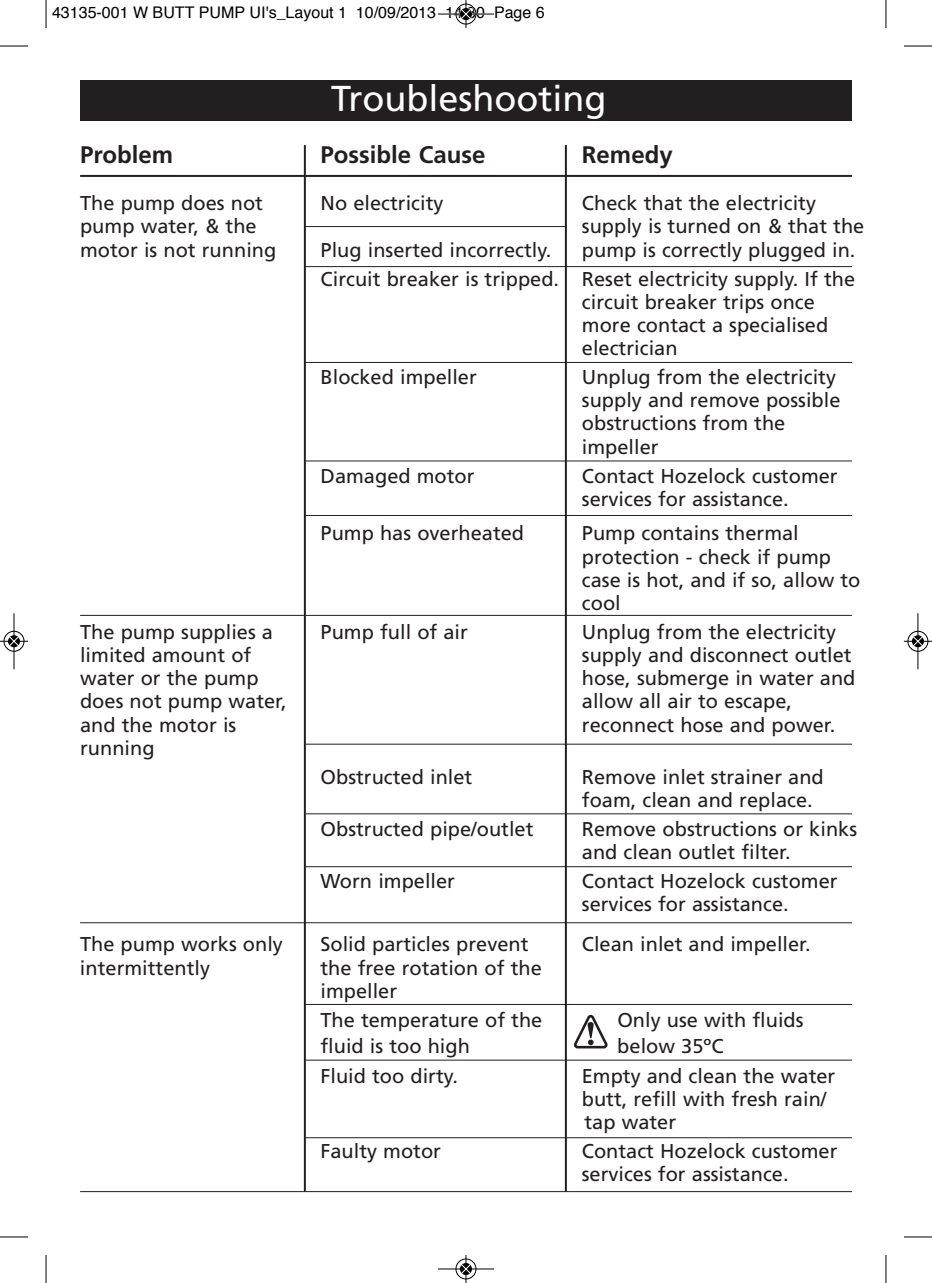
<style>
.page{position:relative;width:932px;height:1283px;background:#fff}
.page>*{position:absolute;margin:0;border:0;box-sizing:border-box;transform-origin:0 0}
.t1{font:36px "Frutiger";color:#fff}
.t2{font:700 24px "Frutiger";color:#231f20}
.t3{font:20px/23.2px "Frutiger";color:#231f20}
.t4{font:16px "Helvetica";color:#000}
</style>
<div class="page">
<div style="left:80px;top:80px;width:771px;height:40px;background:#231f20"></div>
<hr style="left:304px;top:145px;width:2px;height:1046px;background:#231f20">
<hr style="left:564px;top:145px;width:2px;height:1046px;background:#231f20">
<hr style="left:305px;top:362px;width:546px;height:1px;background:#231f20">
<hr style="left:305px;top:266px;width:546px;height:1px;background:#231f20">
<hr style="left:305px;top:226px;width:260px;height:1px;background:#231f20">
<hr style="left:305px;top:460px;width:546px;height:1px;background:#231f20">
<hr style="left:305px;top:515px;width:546px;height:1px;background:#231f20">
<hr style="left:305px;top:866px;width:546px;height:1px;background:#231f20">
<hr style="left:305px;top:743px;width:546px;height:1px;background:#231f20">
<hr style="left:305px;top:813px;width:546px;height:1px;background:#231f20">
<hr style="left:80px;top:175px;width:771px;height:2px;background:#231f20">
<hr style="left:80px;top:615px;width:771px;height:1px;background:#231f20">
<hr style="left:80px;top:922px;width:771px;height:1px;background:#231f20">
<hr style="left:80px;top:1191px;width:771px;height:1px;background:#231f20">
<hr style="left:305px;top:1004px;width:546px;height:1px;background:#231f20">
<hr style="left:305px;top:1059px;width:546px;height:1px;background:#231f20">
<hr style="left:305px;top:1137px;width:546px;height:1px;background:#231f20">
<svg style="left:574px;top:1015px;width:33px;height:33px"></svg>
<svg style="left:46px;top:0;width:1px;height:28px"></svg>
<svg style="left:0;top:46px;width:28px;height:1px"></svg>
<svg style="left:885px;top:0;width:1px;height:28px"></svg>
<svg style="left:904px;top:46px;width:27px;height:1px"></svg>
<svg style="left:46px;top:1255px;width:1px;height:28px"></svg>
<svg style="left:0;top:1236px;width:28px;height:1px"></svg>
<svg style="left:885px;top:1255px;width:1px;height:28px"></svg>
<svg style="left:904px;top:1236px;width:27px;height:1px"></svg>
<div style="left:455px;top:3px;width:21px;height:22px;border:1px solid #fff;border-radius:50%"></div>
<hr style="left:438px;top:14px;width:56px;height:1px;background:#000">
<div style="left:455px;top:4px;width:21px;height:20px;border:1px solid #000;border-radius:50%"></div>
<svg style="left:460px;top:0;width:11px;height:28px"></svg>
<hr style="left:438px;top:1268px;width:56px;height:1px;background:#000">
<div style="left:455px;top:1258px;width:21px;height:21px;border:1px solid #000;border-radius:50%"></div>
<svg style="left:460px;top:1255px;width:11px;height:28px"></svg>
<div style="left:3px;top:630px;width:22px;height:22px;border:1px solid #fff;border-radius:50%"></div>
<hr style="left:14px;top:613px;width:1px;height:56px;background:#000">
<div style="left:4px;top:631px;width:20px;height:20px;border:1px solid #000;border-radius:50%"></div>
<svg style="left:0;top:636px;width:28px;height:10px"></svg>
<div style="left:906px;top:630px;width:22px;height:22px;border:1px solid #fff;border-radius:50%"></div>
<hr style="left:917px;top:613px;width:1px;height:56px;background:#000">
<div style="left:907px;top:631px;width:20px;height:20px;border:1px solid #000;border-radius:50%"></div>
<svg style="left:903px;top:636px;width:28px;height:10px"></svg>
<p class="t4" style="left:52px;top:6px;width:494px">43135-001 W BUTT PUMP UI's_Layout 1 10/09/2013 14:30 Page 6</p>
<h1 class="t1" style="left:331px;top:83px;width:277px">Troubleshooting</h1>
<p class="t2" style="left:80px;top:145px;width:94px">Problem</p>
<p class="t2" style="left:320px;top:145px;width:166px">Possible Cause</p>
<p class="t2" style="left:581px;top:145px;width:92px">Remedy</p>
<p class="t3" style="left:80px;top:193px;width:184px">The pump does not</p>
<p class="t3" style="left:320px;top:193px;width:124px">No electricity</p>
<p class="t3" style="left:581px;top:193px;width:235px">Check that the electricity</p>
<p class="t3" style="left:80px;top:216px;width:178px">pump water, &amp; the</p>
<p class="t3" style="left:581px;top:216px;width:284px">supply is turned on &amp; that the</p>
<p class="t3" style="left:80px;top:240px;width:198px">motor is not running</p>
<p class="t3" style="left:320px;top:240px;width:232px">Plug inserted incorrectly.</p>
<p class="t3" style="left:320px;top:237px;width:536px;line-height:28.8px;text-align:right">pump is correctly plugged in.<br>Circuit breaker is tripped. Reset electricity supply. If the</p>
<p class="t3" style="left:581px;top:292px;width:248px">circuit breaker trips once more contact a specialised electrician</p>
<p class="t3" style="left:320px;top:367px;width:158px">Blocked impeller</p>
<p class="t3" style="left:581px;top:367px;width:260px">Unplug from the electricity supply and remove possible obstructions from the impeller</p>
<p class="t3" style="left:320px;top:465px;width:155px">Damaged motor</p>
<p class="t3" style="left:581px;top:465px;width:257px">Contact Hozelock customer services for assistance.</p>
<p class="t3" style="left:320px;top:523px;width:205px">Pump has overheated</p>
<p class="t3" style="left:581px;top:523px;width:280px">Pump contains thermal protection - check if pump case is hot, and if so, allow to cool</p>
<p class="t3" style="left:80px;top:622px;width:194px">The pump supplies a</p>
<p class="t3" style="left:320px;top:622px;width:149px">Pump full of air</p>
<p class="t3" style="left:581px;top:622px;width:255px">Unplug from the electricity</p>
<p class="t3" style="left:80px;top:645px;width:173px">limited amount of</p>
<p class="t3" style="left:581px;top:645px;width:271px">supply and disconnect outlet</p>
<p class="t3" style="left:80px;top:668px;width:180px">water or the pump</p>
<p class="t3" style="left:581px;top:668px;width:275px">hose, submerge in water and</p>
<p class="t3" style="left:80px;top:691px;width:208px">does not pump water,</p>
<p class="t3" style="left:581px;top:691px;width:212px">allow all air to escape,</p>
<p class="t3" style="left:80px;top:714px;width:158px">and the motor is</p>
<p class="t3" style="left:581px;top:714px;width:255px">reconnect hose and power.</p>
<p class="t3" style="left:80px;top:738px;width:76px">running</p>
<p class="t3" style="left:320px;top:766px;width:153px">Obstructed inlet</p>
<p class="t3" style="left:581px;top:766px;width:243px">Remove inlet strainer and foam, clean and replace.</p>
<p class="t3" style="left:320px;top:819px;width:214px">Obstructed pipe/outlet</p>
<p class="t3" style="left:581px;top:819px;width:276px">Remove obstructions or kinks and clean outlet filter.</p>
<p class="t3" style="left:320px;top:871px;width:136px">Worn impeller</p>
<p class="t3" style="left:581px;top:871px;width:257px">Contact Hozelock customer services for assistance.</p>
<p class="t3" style="left:80px;top:934px;width:204px">The pump works only</p>
<p class="t3" style="left:320px;top:934px;width:209px">Solid particles prevent</p>
<p class="t3" style="left:581px;top:934px;width:230px">Clean inlet and impeller.</p>
<p class="t3" style="left:80px;top:957px;width:132px">intermittently</p>
<p class="t3" style="left:320px;top:957px;width:223px">the free rotation of the impeller</p>
<p class="t3" style="left:320px;top:1009px;width:223px">The temperature of the</p>
<p class="t3" style="left:617px;top:1009px;width:188px">Only use with fluids</p>
<p class="t3" style="left:320px;top:1035px;width:151px">fluid is too high</p>
<p class="t3" style="left:617px;top:1035px;width:108px">below 35ºC</p>
<p class="t3" style="left:320px;top:1065px;width:139px">Fluid too dirty.</p>
<p class="t3" style="left:581px;top:1065px;width:255px">Empty and clean the water butt, refill with fresh rain/ tap water</p>
<p class="t3" style="left:320px;top:1141px;width:122px">Faulty motor</p>
<p class="t3" style="left:581px;top:1141px;width:257px">Contact Hozelock customer services for assistance.</p>
</div>
